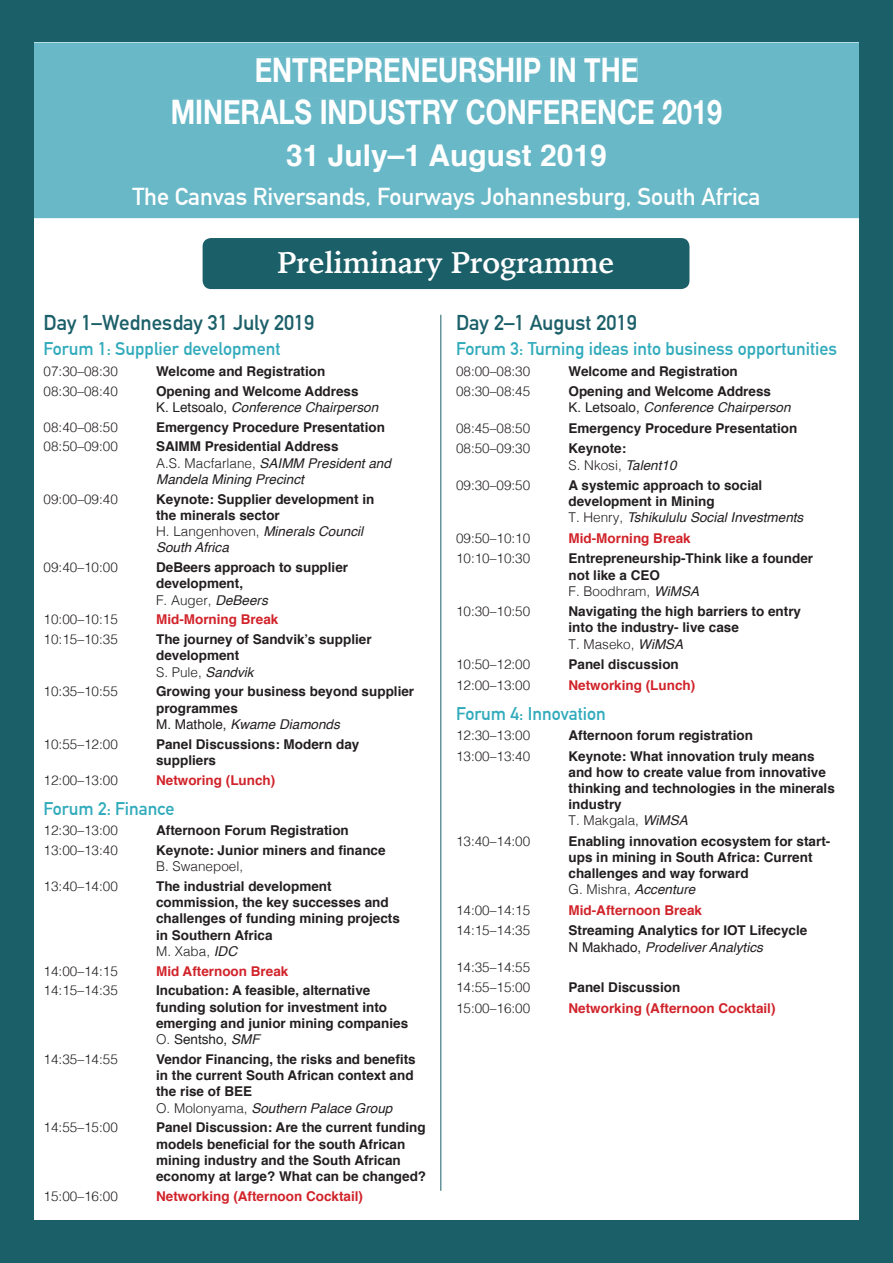
<style>
.page{position:relative;width:893px;height:1263px;background:#1b5f68}
.page>*{position:absolute;margin:0;border:0;box-sizing:border-box;transform-origin:0 0}
.t1{font:700 33.75px/42px "Helvetica Neue";color:#fff;text-align:center;scale:.8 1}
.t2{font:700 30px "Iowan Old Style";letter-spacing:-.01em;color:#fff}
.t3{font:700 30px "Helvetica";color:#fff}
.t4{font:700 24px "DIN Alternate";color:#fff}
.t5{font:700 21px "DIN Alternate";color:#1b5f68}
.t6{font:700 18px "DIN Alternate";color:#31abbc}
.t7{font:700 13.5px/16.2px "Helvetica";color:#231f20}
.t8{font:300 13.5px/20.4px "Helvetica";color:#231f20}
.t9{font:700 13.5px "Helvetica";color:#d1232a}
.t10{font:italic 13.5px/16.2px "Helvetica";color:#231f20}
.s1{font-weight:400}
.s2{font-weight:400;font-style:italic}
.s3{font-weight:700;font-style:normal}
.s4{font-weight:300;font-style:normal}
.s5{font-weight:300}
</style>
<div class="page">
<div style="left:34px;top:43px;width:825px;height:1177px;background:#fff"></div>
<div style="left:34px;top:43px;width:825px;height:175px;background:#68b8c7"></div>
<div style="left:257px;top:57px;width:380px;height:25px;background:#68b8c7"></div>
<div style="left:173px;top:99px;width:549px;height:25px;background:#68b8c7"></div>
<div style="left:203px;top:238px;width:486px;height:51px;background:#1b5f68;border-radius:9px"></div>
<hr style="left:441px;top:315px;width:1px;height:876px;background:#1b5f68">
<h1 class="t1" style="left:171px;top:49px;width:691px">ENTREPRENEURSHIP IN THE<br>MINERALS INDUSTRY CONFERENCE 2019</h1>
<h2 class="t3" style="left:286px;top:131px;width:322px">31 July–1 August 2019</h2>
<h3 class="t4" style="left:133px;top:178px;width:629px">The Canvas Riversands, Fourways Johannesburg, South Africa</h3>
<h2 class="t2" style="left:277px;top:235px;width:339px">Preliminary Programme</h2>
<h3 class="t5" style="left:44px;top:306px;width:272px">Day 1–Wednesday 31 July 2019</h3>
<h3 class="t6" style="left:44px;top:335px;width:238px">Forum 1: Supplier development</h3>
<p class="t8" style="left:44px;top:360px;width:76px">07:30–08:30</p>
<p class="t7" style="left:156px;top:363px;width:171px">Welcome and Registration</p>
<p class="t8" style="left:44px;top:380px;width:76px">08:30–08:40</p>
<p class="t7" style="left:156px;top:383px;width:224px">Opening and Welcome Address<br><span class="s1">K. Letsoalo,</span> <span class="s2">Conference Chairperson</span></p>
<p class="t8" style="left:44px;top:416px;width:76px">08:40–08:50</p>
<p class="t7" style="left:156px;top:419px;width:230px">Emergency Procedure Presentation</p>
<p class="t8" style="left:44px;top:435px;width:76px">08:50–09:00</p>
<p class="t10" style="left:156px;top:439px;width:236px"><span class="s3">SAIMM Presidential Address<br></span><span class="s4">A.S. Macfarlane,</span> SAIMM President and<br>Mandela Mining Precinct</p>
<p class="t8" style="left:44px;top:488px;width:76px">09:00–09:40</p>
<p class="t7" style="left:156px;top:491px;width:220px">Keynote: Supplier development in the minerals sector<br><span class="s5">H. Langenhoven,</span> <span class="s2">Minerals Council<br>South Africa</span></p>
<p class="t8" style="left:44px;top:556px;width:76px">09:40–10:00</p>
<p class="t7" style="left:156px;top:559px;width:194px">DeBeers approach to supplier development,<br><span class="s5">F. Auger,</span> <span class="s2">DeBeers</span></p>
<p class="t8" style="left:44px;top:608px;width:76px">10:00–10:15</p>
<p class="t9" style="left:156px;top:609px;width:124px">Mid-Morning Break</p>
<p class="t8" style="left:44px;top:628px;width:76px">10:15–10:35</p>
<p class="t7" style="left:156px;top:631px;width:217px">The journey of Sandvik’s supplier development<br><span class="s5">S. Pule,</span> <span class="s2">Sandvik</span></p>
<p class="t8" style="left:44px;top:680px;width:76px">10:35–10:55</p>
<p class="t7" style="left:156px;top:684px;width:260px">Growing your business beyond supplier programmes<br><span class="s1">M. Mathole,</span> <span class="s2">Kwame Diamonds</span></p>
<p class="t8" style="left:44px;top:733px;width:76px">10:55–12:00</p>
<p class="t7" style="left:156px;top:736px;width:205px">Panel Discussions: Modern day suppliers</p>
<p class="t8" style="left:44px;top:769px;width:76px">12:00–13:00</p>
<p class="t9" style="left:156px;top:769px;width:121px">Networing (Lunch)</p>
<h3 class="t6" style="left:44px;top:795px;width:133px">Forum 2: Finance</h3>
<p class="t8" style="left:44px;top:819px;width:76px">12:30–13:00</p>
<p class="t7" style="left:156px;top:822px;width:194px">Afternoon Forum Registration</p>
<p class="t8" style="left:44px;top:839px;width:76px">13:00–13:40</p>
<p class="t7" style="left:156px;top:842px;width:231px">Keynote: Junior miners and finance</p>
<p class="t8" style="left:156px;top:855px;width:89px">B. Swanepoel,</p>
<p class="t8" style="left:44px;top:875px;width:76px">13:40–14:00</p>
<p class="t7" style="left:156px;top:878px;width:245px">The industrial development commission, the key successes and challenges of funding mining projects in Southern Africa<br><span class="s5">M. Xaba,</span> <span class="s2">IDC</span></p>
<p class="t8" style="left:44px;top:960px;width:76px">14:00–14:15</p>
<p class="t9" style="left:156px;top:960px;width:134px">Mid Afternoon Break</p>
<p class="t8" style="left:44px;top:979px;width:76px">14:15–14:35</p>
<p class="t7" style="left:156px;top:983px;width:254px">Incubation: A feasible, alternative funding solution for investment into emerging and junior mining companies<br><span class="s5">O.</span> <span class="s1">Sentsho,</span> <span class="s2">SMF</span></p>
<p class="t8" style="left:44px;top:1048px;width:76px">14:35–14:55</p>
<p class="t7" style="left:156px;top:1051px;width:261px">Vendor Financing, the risks and benefits in the current South African context and the rise of BEE<br><span class="s5">O. Molonyama,</span> <span class="s2">Southern Palace Group</span></p>
<p class="t8" style="left:44px;top:1116px;width:76px">14:55–15:00</p>
<p class="t7" style="left:156px;top:1120px;width:272px">Panel Discussion: Are the current funding models beneficial for the south African mining industry and the South African economy at large? What can be changed?</p>
<p class="t8" style="left:44px;top:1185px;width:76px">15:00–16:00</p>
<p class="t9" style="left:156px;top:1185px;width:209px">Networking (Afternoon Cocktail)</p>
<h3 class="t5" style="left:456px;top:306px;width:182px">Day 2–1 August 2019</h3>
<h3 class="t6" style="left:456px;top:335px;width:383px">Forum 3: Turning ideas into business opportunities</h3>
<p class="t8" style="left:456px;top:360px;width:76px">08:00–08:30</p>
<p class="t7" style="left:568px;top:363px;width:171px">Welcome and Registration</p>
<p class="t8" style="left:456px;top:380px;width:76px">08:30–08:45</p>
<p class="t7" style="left:568px;top:384px;width:224px">Opening and Welcome Address<br><span class="s1">K. Letsoalo,</span> <span class="s2">Conference Chairperson</span></p>
<p class="t8" style="left:456px;top:417px;width:76px">08:45–08:50</p>
<p class="t7" style="left:568px;top:420px;width:230px">Emergency Procedure Presentation</p>
<p class="t8" style="left:456px;top:437px;width:76px">08:50–09:30</p>
<p class="t7" style="left:568px;top:441px;width:110px">Keynote:<br><span class="s5">S. Nkosi,</span> <span class="s2">Talent10</span></p>
<p class="t8" style="left:456px;top:474px;width:76px">09:30–09:50</p>
<p class="t7" style="left:568px;top:477px;width:236px">A systemic approach to social development in Mining<br><span class="s5">T. Henry,</span> <span class="s2">Tshikululu Social Investments</span></p>
<p class="t8" style="left:456px;top:527px;width:76px">09:50–10:10</p>
<p class="t9" style="left:568px;top:527px;width:124px">Mid-Morning Break</p>
<p class="t8" style="left:456px;top:547px;width:76px">10:10–10:30</p>
<p class="t7" style="left:568px;top:551px;width:246px">Entrepreneurship-Think like a founder not like a CEO<br><span class="s5">F. Boodhram,</span> <span class="s2">WiMSA</span></p>
<p class="t8" style="left:456px;top:600px;width:76px">10:30–10:50</p>
<p class="t7" style="left:568px;top:603px;width:234px">Navigating the high barriers to entry into the industry- live case<br><span class="s5">T. Maseko,</span> <span class="s2">WiMSA</span></p>
<p class="t8" style="left:456px;top:653px;width:76px">10:50–12:00</p>
<p class="t7" style="left:568px;top:656px;width:112px">Panel discussion</p>
<p class="t8" style="left:456px;top:674px;width:76px">12:00–13:00</p>
<p class="t9" style="left:568px;top:674px;width:128px">Networking (Lunch)</p>
<h3 class="t6" style="left:456px;top:700px;width:151px">Forum 4: Innovation</h3>
<p class="t8" style="left:456px;top:724px;width:76px">12:30–13:00</p>
<p class="t7" style="left:568px;top:727px;width:186px">Afternoon forum registration</p>
<p class="t8" style="left:456px;top:745px;width:76px">13:00–13:40</p>
<p class="t7" style="left:568px;top:748px;width:268px">Keynote: What innovation truly means and how to create value from innovative thinking and technologies in the minerals industry<br><span class="s5">T. Makgala,</span> <span class="s2">WiMSA</span></p>
<p class="t8" style="left:456px;top:830px;width:76px">13:40–14:00</p>
<p class="t7" style="left:568px;top:833px;width:263px">Enabling innovation ecosystem for start&shy;ups in mining in South Africa: Current challenges and way forward<br><span class="s5">G. Mishra,</span> <span class="s2">Accenture</span></p>
<p class="t8" style="left:456px;top:899px;width:76px">14:00–14:15</p>
<p class="t9" style="left:568px;top:899px;width:135px">Mid-Afternoon Break</p>
<p class="t8" style="left:456px;top:919px;width:76px">14:15–14:35</p>
<p class="t7" style="left:568px;top:923px;width:240px">Streaming Analytics for IOT Lifecycle<br><span class="s1">N Makhado,</span> <span class="s2">Prodeliver Analytics</span></p>
<p class="t8" style="left:456px;top:956px;width:76px">14:35–14:55<br>14:55–15:00</p>
<p class="t7" style="left:568px;top:980px;width:113px">Panel Discussion</p>
<p class="t8" style="left:456px;top:997px;width:76px">15:00–16:00</p>
<p class="t9" style="left:568px;top:997px;width:209px">Networking (Afternoon Cocktail)</p>
</div>
